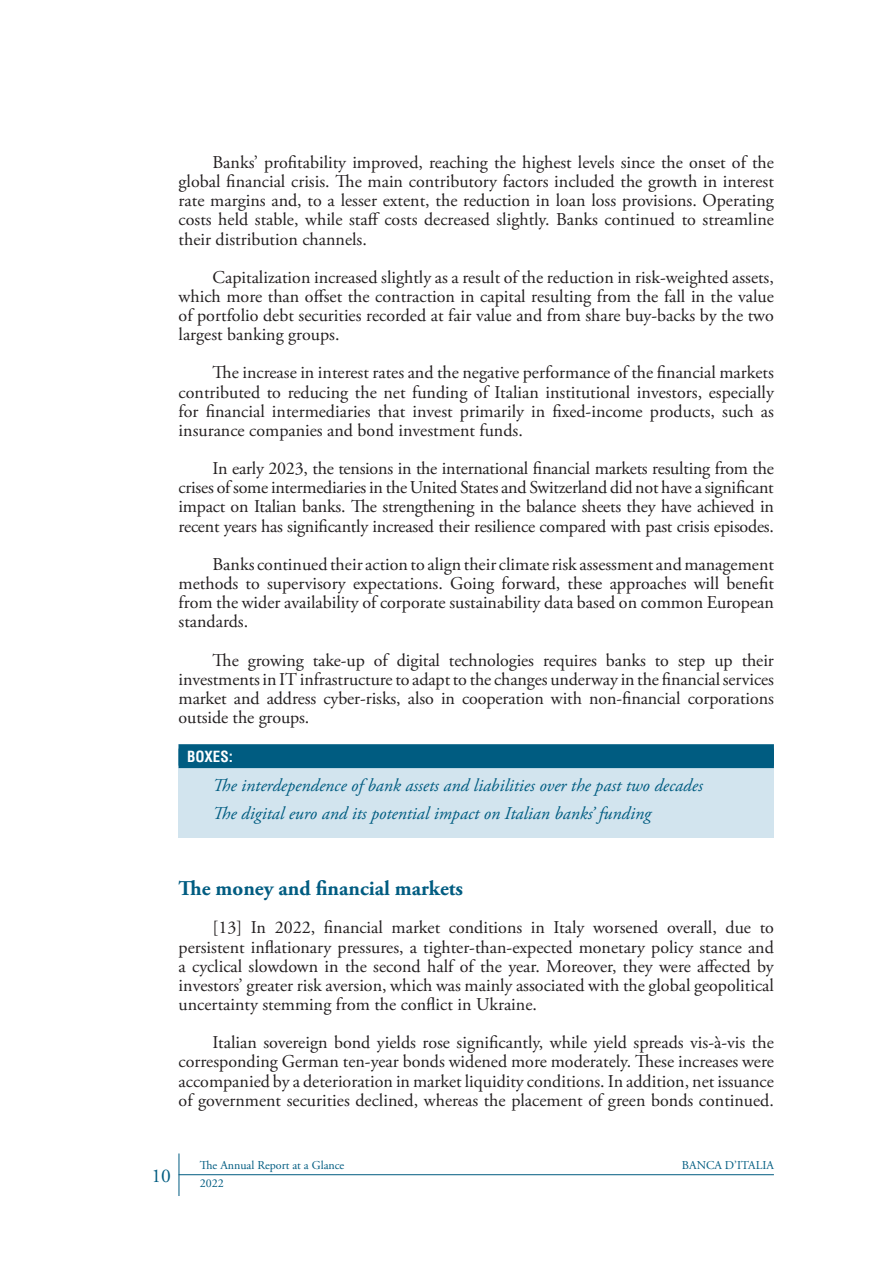
<style>
.page{position:relative;width:893px;height:1263px;background:#fff}
.page>*{position:absolute;margin:0;border:0;box-sizing:border-box;transform-origin:0 0}
.sott{font:700 21px "Adobe Garamond Pro";color:#005c81}
.t1{font:19.5px "Adobe Garamond Pro";color:#005c81}
.PARAGRAFO__Testo{font:18px/19.2px "Adobe Garamond Pro";color:#231f20;text-align:justify}
.PARAGRAFO__Box{font:italic 18px "Adobe Garamond Pro";color:#005c81}
.TITOLO__Box{font:700 condensed 15px "Helvetica LT Std";color:#fff}
.t2{font:12px "Adobe Garamond Pro";color:#005c81}
</style>
<div class="page">
<hr style="left:179px;top:1174px;width:595px;height:1px;background:#005c81">
<hr style="left:179px;top:1153px;width:1px;height:43px;background:#005c81">
<div style="left:179px;top:744px;width:595px;height:94px;background:#d2e4ee"></div>
<div style="left:179px;top:744px;width:595px;height:22px;background:#005c81"></div>
<div style="left:179px;top:749px;width:595px;height:19px;background:#005c81"></div>
<p class="PARAGRAFO__Testo" style="left:179px;top:153px;width:597px;text-indent:34px">Banks’ profitability improved, reaching the highest levels since the onset of the global financial crisis. The main contributory factors included the growth in interest rate margins and, to a lesser extent, the reduction in loan loss provisions. Operating costs held stable, while staff costs decreased slightly. Banks continued to streamline their distribution channels.</p>
<p class="PARAGRAFO__Testo" style="left:179px;top:268px;width:597px;text-indent:34px">Capitalization increased slightly as a result of the reduction in risk-weighted assets, which more than offset the contraction in capital resulting from the fall in the value of portfolio debt securities recorded at fair value and from share buy-backs by the two largest banking groups.</p>
<p class="PARAGRAFO__Testo" style="left:179px;top:364px;width:597px;text-indent:34px">The increase in interest rates and the negative performance of the financial markets contributed to reducing the net funding of Italian institutional investors, especially for financial intermediaries that invest primarily in fixed-income products, such as insurance companies and bond investment funds.</p>
<p class="PARAGRAFO__Testo" style="left:179px;top:459px;width:597px;text-indent:34px">In early 2023, the tensions in the international financial markets resulting from the crises of some intermediaries in the United States and Switzerland did not have a significant impact on Italian banks. The strengthening in the balance sheets they have achieved in recent years has significantly increased their resilience compared with past crisis episodes.</p>
<p class="PARAGRAFO__Testo" style="left:179px;top:555px;width:597px;text-indent:34px">Banks continued their action to align their climate risk assessment and management methods to supervisory expectations. Going forward, these approaches will benefit from the wider availability of corporate sustainability data based on common European standards.</p>
<p class="PARAGRAFO__Testo" style="left:179px;top:651px;width:597px;text-indent:34px">The growing take-up of digital technologies requires banks to step up their investments in IT infrastructure to adapt to the changes underway in the financial services market and address cyber-risks, also in cooperation with non-financial corporations outside the groups.</p>
<h4 class="TITOLO__Box" style="left:187px;top:747px;width:47px">BOXES:</h4>
<p class="PARAGRAFO__Box" style="left:213px;top:774px;width:492px">The interdependence of bank assets and liabilities over the past two decades</p>
<p class="PARAGRAFO__Box" style="left:213px;top:802px;width:440px">The digital euro and its potential impact on Italian banks’ funding</p>
<p class="sott" style="left:179px;top:876px;width:286px">The money and financial markets</p>
<p class="PARAGRAFO__Testo" style="left:179px;top:919px;width:597px;text-indent:34px">[13] In 2022, financial market conditions in Italy worsened overall, due to persistent inflationary pressures, a tighter-than-expected monetary policy stance and a cyclical slowdown in the second half of the year. Moreover, they were affected by investors’ greater risk aversion, which was mainly associated with the global geopolitical uncertainty stemming from the conflict in Ukraine.</p>
<p class="PARAGRAFO__Testo" style="left:179px;top:1033px;width:597px;text-indent:34px">Italian sovereign bond yields rose significantly, while yield spreads vis-à-vis the corresponding German ten-year bonds widened more moderately. These increases were accompanied by a deterioration in market liquidity conditions. In addition, net issuance of government securities declined, whereas the placement of green bonds continued.</p>
<p class="t1" style="left:151px;top:1164px;width:21px">10</p>
<p class="t2" style="left:200px;top:1158px;width:146px">The Annual Report at a Glance</p>
<p class="t2" style="left:682px;top:1158px;width:93px">BANCA D’ITALIA</p>
<p class="t2" style="left:200px;top:1176px;width:25px">2022</p>
</div>
